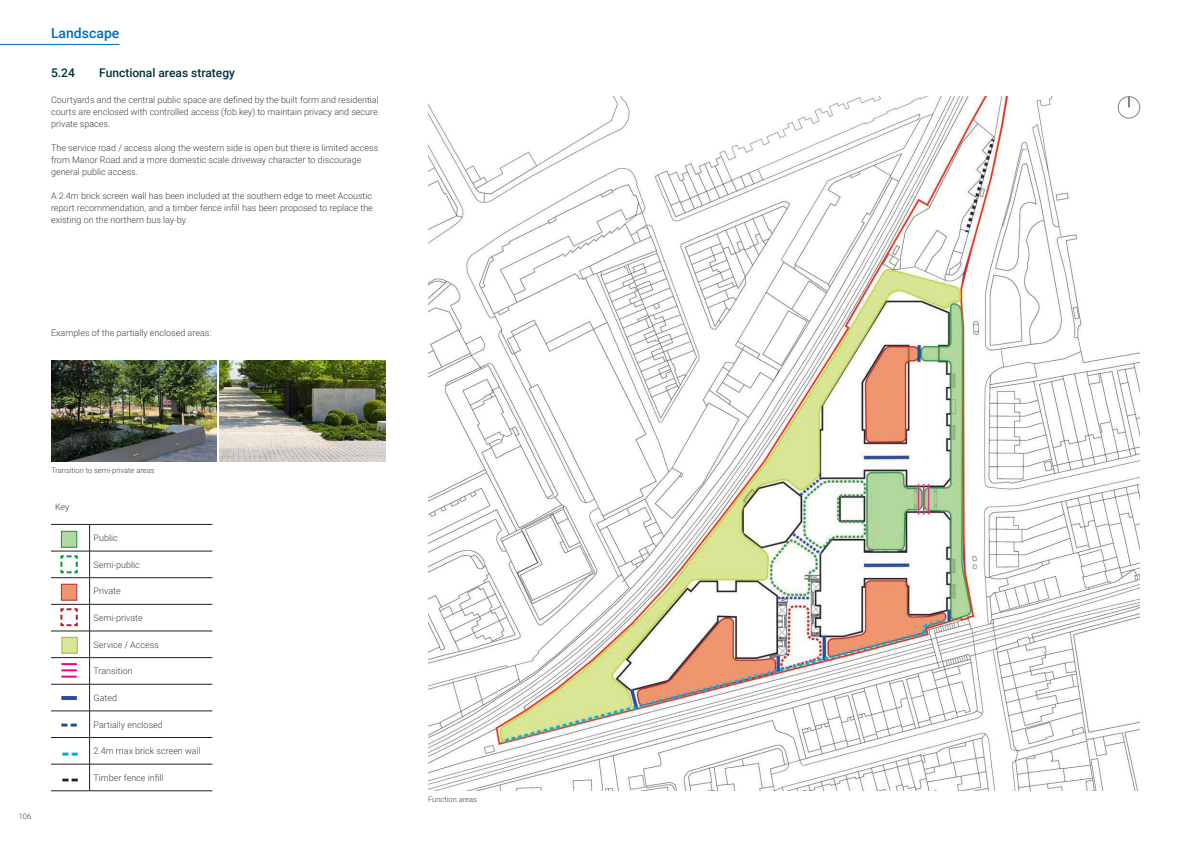
<style>
.page{position:relative;width:1191px;height:842px;background:#fff}
.page>*{position:absolute;margin:0;border:0;box-sizing:border-box;transform-origin:0 0}
.t1{font:500 14px "Roboto";color:#006eb6}
.t2{font:500 12px "Roboto";color:#00313c}
.AA_BODY_TEXT_2018{font:300 9px/12px "Roboto";color:#3e3e3f;text-align:justify}
.AA_CAPTION_2018{font:300 7.5px "Roboto";color:#3e3e3f}
</style>
<div class="page">
<img style="left:428px;top:96px;width:712px;height:695px">
<img style="left:220px;top:361px;width:165px;height:101px">
<img style="left:51px;top:361px;width:165px;height:101px">
<div style="left:1118px;top:97px;width:21px;height:21px;background:#fff;border-radius:50%"></div>
<div style="left:1118px;top:96px;width:22px;height:22px;border:1px solid #808285;border-radius:50%"></div>
<svg style="left:1128px;top:97px;width:2px;height:10px"></svg>
<hr style="left:51px;top:524px;width:39px;height:1px;background:#231f20">
<hr style="left:90px;top:524px;width:122px;height:1px;background:#231f20">
<hr style="left:51px;top:551px;width:39px;height:1px;background:#231f20">
<hr style="left:90px;top:551px;width:122px;height:1px;background:#231f20">
<hr style="left:51px;top:577px;width:39px;height:1px;background:#231f20">
<hr style="left:90px;top:577px;width:122px;height:1px;background:#231f20">
<hr style="left:51px;top:604px;width:39px;height:1px;background:#231f20">
<hr style="left:90px;top:604px;width:122px;height:1px;background:#231f20">
<hr style="left:51px;top:631px;width:39px;height:1px;background:#231f20">
<hr style="left:90px;top:631px;width:122px;height:1px;background:#231f20">
<hr style="left:51px;top:657px;width:39px;height:1px;background:#231f20">
<hr style="left:90px;top:657px;width:122px;height:1px;background:#231f20">
<hr style="left:51px;top:684px;width:39px;height:1px;background:#231f20">
<hr style="left:90px;top:684px;width:122px;height:1px;background:#231f20">
<hr style="left:51px;top:711px;width:39px;height:1px;background:#231f20">
<hr style="left:90px;top:711px;width:122px;height:1px;background:#231f20">
<hr style="left:51px;top:737px;width:39px;height:1px;background:#231f20">
<hr style="left:90px;top:737px;width:122px;height:1px;background:#231f20">
<hr style="left:51px;top:764px;width:39px;height:1px;background:#231f20">
<hr style="left:90px;top:764px;width:122px;height:1px;background:#231f20">
<svg style="left:89px;top:524px;width:1px;height:267px"></svg>
<hr style="left:51px;top:791px;width:39px;height:1px;background:#231f20">
<hr style="left:90px;top:791px;width:122px;height:1px;background:#231f20">
<div style="left:61px;top:531px;width:16px;height:17px;background:#b1d89d;border:1px solid #0d9344"></div>
<div style="left:61px;top:584px;width:16px;height:17px;background:#f0966e;border:1px solid #bf1f2e"></div>
<div style="left:61px;top:637px;width:17px;height:17px;background:#dae694;border:1px solid #8cc440"></div>
<svg style="left:60px;top:555px;width:18px;height:19px"></svg>
<svg style="left:60px;top:608px;width:18px;height:19px"></svg>
<svg style="left:61px;top:723px;width:16px;height:3px"></svg>
<svg style="left:62px;top:753px;width:16px;height:3px"></svg>
<svg style="left:62px;top:779px;width:16px;height:3px"></svg>
<hr style="left:61px;top:696px;width:16px;height:4px;background:#274ea1">
<svg style="left:61px;top:663px;width:16px;height:15px"></svg>
<hr style="left:0;top:44px;width:119px;height:1px;background:#006eb6">
<h1 class="t1" style="left:51px;top:23px;width:70px">Landscape</h1>
<p class="t2" style="left:51px;top:64px;width:25px">5.24</p>
<p class="t2" style="left:99px;top:64px;width:137px">Functional areas strategy</p>
<p class="AA_BODY_TEXT_2018" style="left:51px;top:94px;width:329px">Courtyards and the central public space are defined by the built form and residential courts are enclosed with controlled access (fob key) to maintain privacy and secure private spaces.</p>
<p class="AA_BODY_TEXT_2018" style="left:51px;top:142px;width:329px;text-align:left">The service road / access along the western side is open but there is limited access from Manor Road and a more domestic scale driveway character to discourage general public access.</p>
<p class="AA_BODY_TEXT_2018" style="left:51px;top:190px;width:323px">A 2.4m brick screen wall has been included at the southern edge to meet Acoustic report recommendation, and a timber fence infill has been proposed to replace the existing on the northern bus lay-by.</p>
<p class="AA_BODY_TEXT_2018" style="left:51px;top:326px;width:162px">Examples of the partially enclosed areas:</p>
<p class="AA_CAPTION_2018" style="left:19px;top:811px;width:14px">106</p>
<p class="AA_CAPTION_2018" style="left:51px;top:465px;width:105px">Transition to semi-private areas</p>
<p class="AA_BODY_TEXT_2018" style="left:55px;top:500px;width:16px">Key</p>
<p class="AA_BODY_TEXT_2018" style="left:94px;top:532px;width:26px">Public</p>
<p class="AA_BODY_TEXT_2018" style="left:94px;top:558px;width:48px">Semi-public</p>
<p class="AA_BODY_TEXT_2018" style="left:94px;top:585px;width:29px">Private</p>
<p class="AA_BODY_TEXT_2018" style="left:94px;top:611px;width:51px">Semi-private</p>
<p class="AA_BODY_TEXT_2018" style="left:94px;top:638px;width:67px">Service / Access</p>
<p class="AA_BODY_TEXT_2018" style="left:94px;top:665px;width:41px">Transition</p>
<p class="AA_BODY_TEXT_2018" style="left:94px;top:691px;width:25px">Gated</p>
<p class="AA_BODY_TEXT_2018" style="left:94px;top:718px;width:71px">Partially enclosed</p>
<p class="AA_BODY_TEXT_2018" style="left:94px;top:745px;width:109px">2.4m max brick screen wall</p>
<p class="AA_BODY_TEXT_2018" style="left:94px;top:771px;width:71px">Timber fence infill</p>
<p class="AA_CAPTION_2018" style="left:428px;top:794px;width:50px">Function areas</p>
</div>
